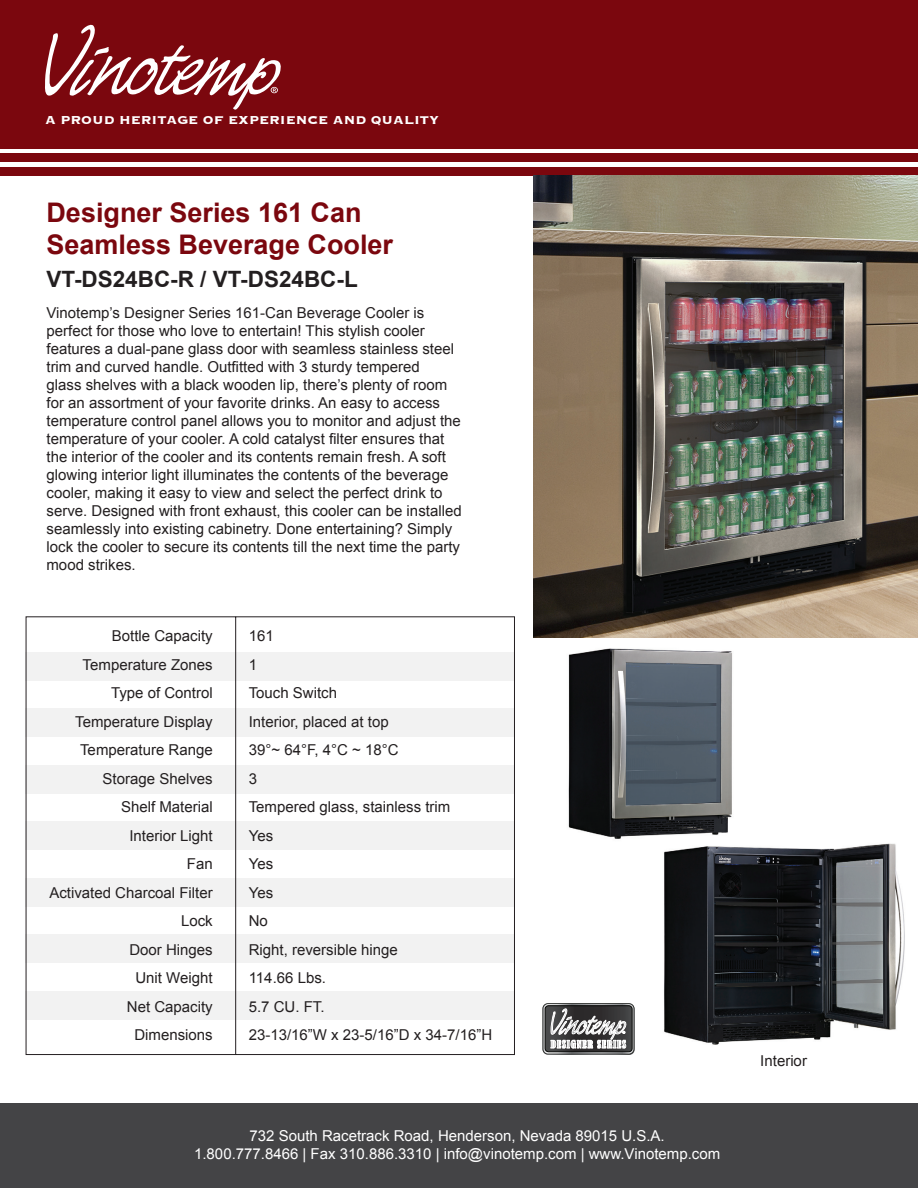
<style>
.page{position:relative;width:918px;height:1188px;background:#fff}
.page>*{position:absolute;margin:0;border:0;box-sizing:border-box;transform-origin:0 0}
.t1{font:700 27px/32.4px "Arial";color:#7b070e}
.t2{font:700 22.5px "Arial";color:#231f20}
.t3{font:15px/18px "Arial";color:#231f20}
.t4{font:15px/18px "Arial";color:#fff;text-align:center}
.t5{font:700 15px "Copperplate";color:#fff}
</style>
<div class="page">
<svg style="left:25px;top:616px;width:490px;height:439px"></svg>
<div style="left:0;top:153px;width:918px;height:9px;background:#7b070e"></div>
<div style="left:0;top:167px;width:918px;height:9px;background:#7b070e"></div>
<div style="left:0;top:0;width:918px;height:148px;background:#7b070e"></div>
<svg style="left:45px;top:24px;width:236px;height:86px"></svg>
<img style="left:534px;top:176px;width:384px;height:462px">
<img style="left:568px;top:648px;width:164px;height:191px">
<img style="left:664px;top:843px;width:241px;height:202px">
<svg style="left:543px;top:1004px;width:92px;height:51px"></svg>
<div style="left:0;top:1104px;width:918px;height:84px;background:#444446"></div>
<p class="t5" style="left:45px;top:110px;width:396px">A PROUD HERITAGE OF EXPERIENCE AND QUALITY</p>
<p class="t1" style="left:46px;top:197px;width:348px">Designer Series 161 Can<br>Seamless Beverage Cooler</p>
<p class="t2" style="left:46px;top:264px;width:313px">VT-DS24BC-R / VT-DS24BC-L</p>
<p class="t3" style="left:46px;top:304px;width:409px">Vinotemp’s Designer Series 161-Can Beverage Cooler is perfect for those who love to entertain! This stylish cooler features a dual-pane glass door with seamless stainless steel</p>
<p class="t3" style="left:46px;top:358px;width:375px">trim and curved handle. Outfitted with 3 sturdy tempered</p>
<p class="t3" style="left:46px;top:376px;width:416px">glass shelves with a black wooden lip, there’s plenty of room for an assortment of your favorite drinks. An easy to access temperature control panel allows you to monitor and adjust the</p>
<p class="t3" style="left:46px;top:430px;width:399px">temperature of your cooler. A cold catalyst filter ensures that</p>
<p class="t3" style="left:46px;top:448px;width:417px">the interior of the cooler and its contents remain fresh. A soft glowing interior light illuminates the contents of the beverage cooler, making it easy to view and select the perfect drink to serve. Designed with front exhaust, this cooler can be installed seamlessly into existing cabinetry. Done entertaining? Simply lock the cooler to secure its contents till the next time the party mood strikes.</p>
<p class="t3" style="left:112px;top:627px;width:102px">Bottle Capacity</p>
<p class="t3" style="left:249px;top:627px;width:27px">161</p>
<p class="t3" style="left:83px;top:656px;width:132px">Temperature Zones</p>
<p class="t3" style="left:249px;top:656px;width:10px">1</p>
<p class="t3" style="left:111px;top:684px;width:103px">Type of Control</p>
<p class="t3" style="left:249px;top:684px;width:90px">Touch Switch</p>
<p class="t3" style="left:75px;top:713px;width:139px">Temperature Display</p>
<p class="t3" style="left:249px;top:713px;width:142px">Interior, placed at top</p>
<p class="t3" style="left:80px;top:741px;width:134px">Temperature Range</p>
<p class="t3" style="left:249px;top:741px;width:151px">39°~ 64°F, 4°C ~ 18°C</p>
<p class="t3" style="left:103px;top:770px;width:112px">Storage Shelves</p>
<p class="t3" style="left:249px;top:770px;width:10px">3</p>
<p class="t3" style="left:121px;top:798px;width:93px">Shelf Material</p>
<p class="t3" style="left:249px;top:798px;width:203px">Tempered glass, stainless trim</p>
<p class="t3" style="left:129px;top:827px;width:85px">Interior Light</p>
<p class="t3" style="left:249px;top:827px;width:26px">Yes</p>
<p class="t3" style="left:187px;top:855px;width:27px">Fan</p>
<p class="t3" style="left:249px;top:855px;width:26px">Yes</p>
<p class="t3" style="left:49px;top:884px;width:165px">Activated Charcoal Filter</p>
<p class="t3" style="left:249px;top:884px;width:26px">Yes</p>
<p class="t3" style="left:181px;top:912px;width:33px">Lock</p>
<p class="t3" style="left:249px;top:912px;width:21px">No</p>
<p class="t3" style="left:129px;top:941px;width:85px">Door Hinges</p>
<p class="t3" style="left:249px;top:941px;width:151px">Right, reversible hinge</p>
<p class="t3" style="left:135px;top:969px;width:79px">Unit Weight</p>
<p class="t3" style="left:249px;top:969px;width:79px">114.66 Lbs.</p>
<p class="t3" style="left:127px;top:998px;width:87px">Net Capacity</p>
<p class="t3" style="left:249px;top:998px;width:77px">5.7 CU. FT.</p>
<p class="t3" style="left:134px;top:1026px;width:80px">Dimensions</p>
<p class="t3" style="left:249px;top:1026px;width:245px">23-13/16”W x 23-5/16”D x 34-7/16”H</p>
<p class="t4" style="left:194px;top:1126px;width:528px">732 South Racetrack Road, Henderson, Nevada 89015 U.S.A.<br>1.800.777.8466 | Fax 310.886.3310 | info@vinotemp.com | www.Vinotemp.com</p>
<p class="t3" style="left:760px;top:1052px;width:48px">Interior</p>
</div>
